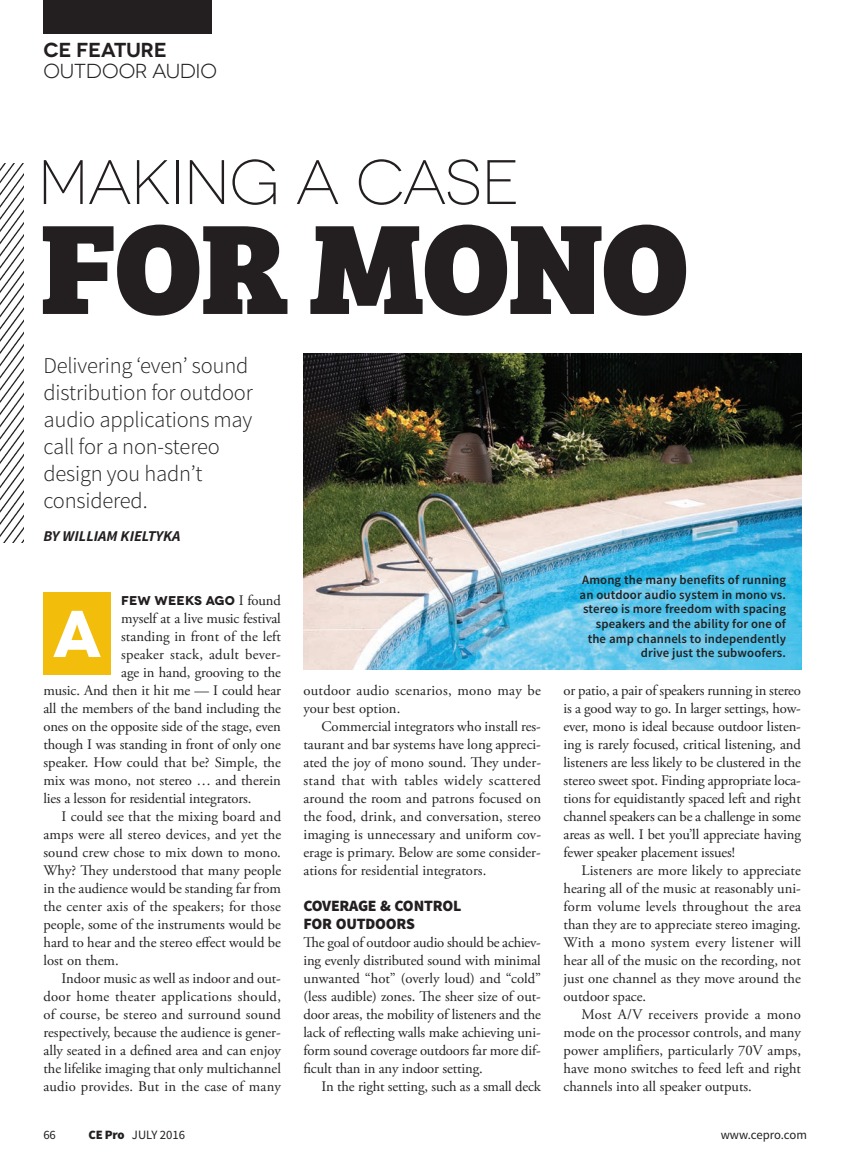
<style>
.page{position:relative;width:864px;height:1168px;background:#fff}
.page>*{position:absolute;margin:0;border:0;box-sizing:border-box;transform-origin:0 0}
.t1{font:131.85px "Bree Serif Eb";letter-spacing:-.02em;color:#231f20}
.t2{font:700 66px "Novecentowide";color:#fff}
.t3{font:300 62.7px "Novecentowide";letter-spacing:-.025em;color:#231f20}
.t4{font:300 22.5px/27px "Source Sans Pro";letter-spacing:-.01em;color:#231f20}
.t5{font:20.25px "Novecentowide";letter-spacing:-.015em;color:#231f20}
.t6{font:600 20.25px "Novecentowide";letter-spacing:-.01em;color:#231f20}
.t7{font:900 15.75px/18px "Source Sans Pro";letter-spacing:-.015em;color:#231f20}
.t8{font:italic 700 15px "Source Sans Pro";color:#231f20}
.t9{font:14.7px/18px "Adobe Garamond Pro";color:#231f20;text-align:justify}
.t10{font:14.7px/18px "Adobe Garamond Pro";letter-spacing:.02em;color:#231f20}
.t11{font:600 12.75px/14.5px "Source Sans Pro";letter-spacing:.01em;color:#231f20;text-align:right}
.t12{font:12.75px "Source Sans Pro";color:#231f20}
.t13{font:700 12.75px "Novecentowide";letter-spacing:.005em;color:#231f20}
.s1{font-family:"Adobe Garamond Pro";font-weight:400;font-size:14.7px}
.s2{font-weight:900}
</style>
<div class="page">
<div style="left:43px;top:0;width:169px;height:34px;background:#231f20"></div>
<img style="left:0;top:163px;width:23px;height:379px">
<div style="left:43px;top:592px;width:68px;height:83px;background:#f2be0b"></div>
<img style="left:303px;top:353px;width:498px;height:317px">
<h3 class="t6" style="left:43px;top:37px;width:125px">CE FEATURE</h3>
<h3 class="t5" style="left:43px;top:60px;width:175px">OUTDOOR AUDIO</h3>
<h3 class="t3" style="left:37px;top:146px;width:483px">MAKING A CASE</h3>
<h1 class="t1" style="left:40px;top:162px;width:651px">FOR MONO</h1>
<h3 class="t4" style="left:43px;top:352px;width:211px">Delivering ‘even’ sound distribution for outdoor audio applications may call for a non-stereo design you hadn’t considered.</h3>
<p class="t8" style="left:43px;top:527px;width:138px">BY WILLIAM KIELTYKA</p>
<p class="t13" style="left:121px;top:592px;width:161px">FEW WEEKS AGO <span class="s1">I found</span></p>
<p class="t9" style="left:121px;top:609px;width:161px">myself at a live music festival</p>
<p class="t9" style="left:121px;top:627px;width:161px">standing in front of the left</p>
<p class="t9" style="left:121px;top:645px;width:161px">speaker stack, adult bever-</p>
<p class="t9" style="left:121px;top:663px;width:161px">age in hand, grooving to the</p>
<p class="t9" style="left:43px;top:681px;width:239px">music. And then it hit me — I could hear</p>
<p class="t9" style="left:43px;top:699px;width:239px">all the members of the band including the</p>
<p class="t9" style="left:43px;top:717px;width:239px">ones on the opposite side of the stage, even</p>
<p class="t9" style="left:43px;top:735px;width:239px">though I was standing in front of only one</p>
<p class="t9" style="left:43px;top:753px;width:239px">speaker. How could that be? Simple, the</p>
<p class="t9" style="left:43px;top:771px;width:239px">mix was mono, not stereo … and therein</p>
<p class="t9" style="left:43px;top:789px;width:210px">lies a lesson for residential integrators.</p>
<p class="t9" style="left:61px;top:807px;width:221px">I could see that the mixing board and</p>
<p class="t9" style="left:43px;top:825px;width:239px">amps were all stereo devices, and yet the</p>
<p class="t9" style="left:43px;top:843px;width:239px">sound crew chose to mix down to mono.</p>
<p class="t9" style="left:43px;top:861px;width:239px">Why? They understood that many people</p>
<p class="t9" style="left:43px;top:879px;width:239px">in the audience would be standing far from</p>
<p class="t9" style="left:43px;top:897px;width:239px">the center axis of the speakers; for those</p>
<p class="t9" style="left:43px;top:915px;width:239px">people, some of the instruments would be</p>
<p class="t9" style="left:43px;top:933px;width:239px">hard to hear and the stereo effect would be</p>
<p class="t9" style="left:43px;top:951px;width:77px">lost on them.</p>
<p class="t9" style="left:61px;top:969px;width:221px">Indoor music as well as indoor and out-</p>
<p class="t10" style="left:43px;top:987px;width:239px">door home theater applications should,</p>
<p class="t9" style="left:43px;top:1005px;width:239px">of course, be stereo and surround sound</p>
<p class="t9" style="left:43px;top:1023px;width:239px">respectively, because the audience is gener-</p>
<p class="t9" style="left:43px;top:1041px;width:239px">ally seated in a defined area and can enjoy</p>
<p class="t9" style="left:43px;top:1059px;width:239px">the lifelike imaging that only multichannel</p>
<p class="t9" style="left:43px;top:1077px;width:239px">audio provides. But in the case of many</p>
<h2 class="t2" style="left:53px;top:592px;width:49px">A</h2>
<p class="t10" style="left:303px;top:681px;width:239px">outdoor audio scenarios, mono may be your best option.</p>
<p class="t9" style="left:303px;top:717px;width:239px;text-indent:18px">Commercial integrators who install res&shy;taurant and bar systems have long appreci&shy;ated the joy of mono sound. They under&shy;stand that with tables widely scattered around the room and patrons focused on the food, drink, and conversation, stereo imaging is unnecessary and uniform cov&shy;erage is primary. Below are some consider&shy;ations for residential integrators.</p>
<p class="t7" style="left:303px;top:897px;width:160px">COVERAGE &amp; CONTROL<br>FOR OUTDOORS</p>
<p class="t9" style="left:303px;top:933px;width:239px">The goal of outdoor audio should be achiev&shy;ing evenly distributed sound with minimal unwanted “hot” (overly loud) and “cold” (less audible) zones. The sheer size of out&shy;door areas, the mobility of listeners and the lack of reflecting walls make achieving uni&shy;form sound coverage outdoors far more dif&shy;ficult than in any indoor setting.</p>
<p class="t9" style="left:321px;top:1077px;width:221px">In the right setting, such as a small deck</p>
<p class="t11" style="left:580px;top:573px;width:208px">Among the many benefits of running an outdoor audio system in mono vs. stereo is more freedom with spacing speakers and the ability for one of the amp channels to independently drive just the subwoofers.</p>
<p class="t9" style="left:563px;top:681px;width:239px">or patio, a pair of speakers running in stereo is a good way to go. In larger settings, how&shy;ever, mono is ideal because outdoor listen&shy;ing is rarely focused, critical listening, and listeners are less likely to be clustered in the stereo sweet spot. Finding appropriate loca&shy;tions for equidistantly spaced left and right channel speakers can be a challenge in some areas as well. I bet you’ll appreciate having fewer speaker placement issues!</p>
<p class="t9" style="left:563px;top:861px;width:239px;text-indent:18px">Listeners are more likely to appreciate hearing all of the music at reasonably uni&shy;form volume levels throughout the area than they are to appreciate stereo imaging.<br>With a mono system every listener will hear all of the music on the recording, not just one channel as they move around the outdoor space.</p>
<p class="t9" style="left:563px;top:1005px;width:239px;text-indent:18px">Most A/V receivers provide a mono mode on the processor controls, and many power amplifiers, particularly 70V amps, have mono switches to feed left and right channels into all speaker outputs.</p>
<p class="t12" style="left:43px;top:1127px;width:14px">66</p>
<p class="t12" style="left:88px;top:1127px;width:98px"><span class="s2">CE Pro</span> JULY 2016</p>
<p class="t12" style="left:721px;top:1127px;width:88px">www.cepro.com</p>
</div>
